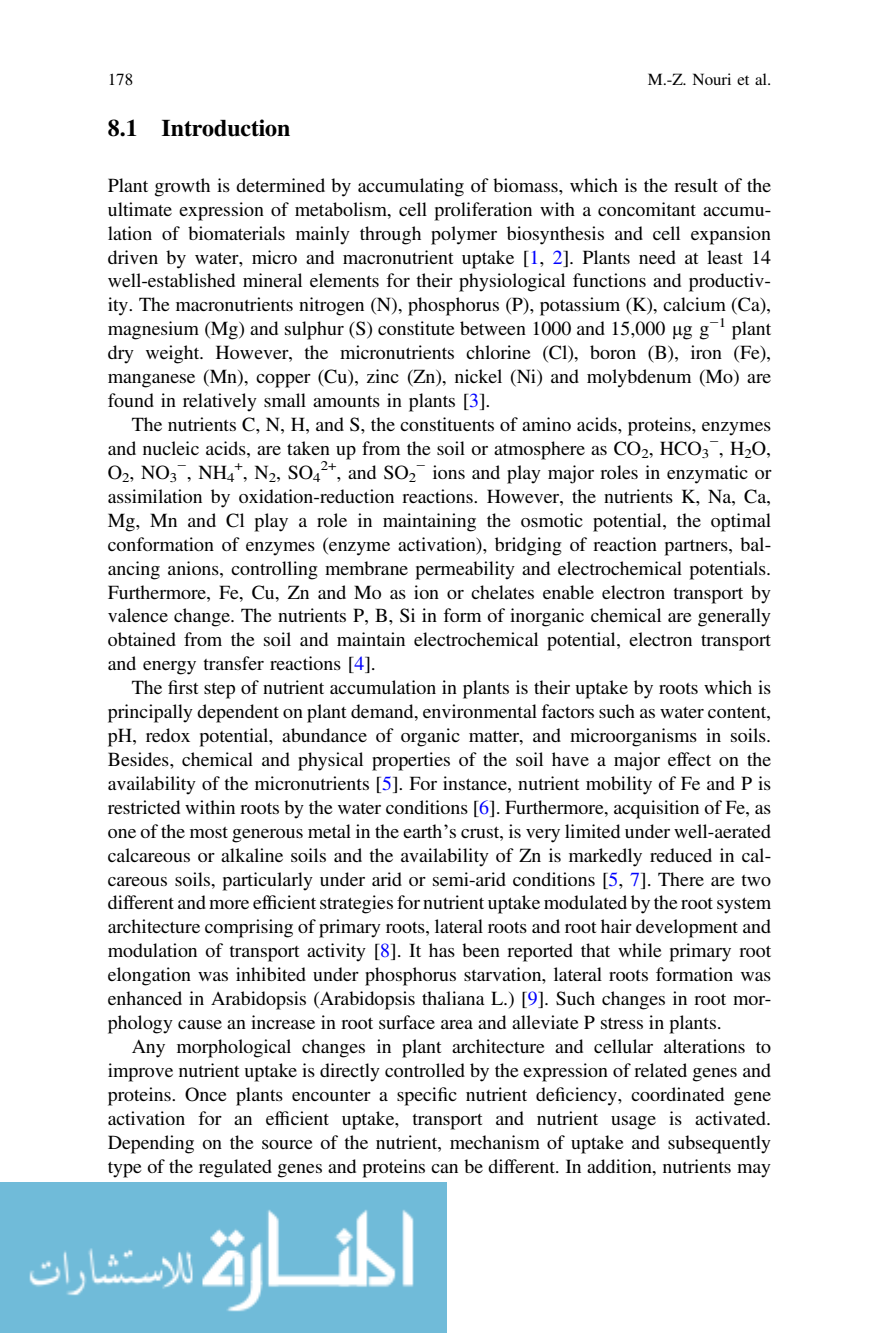
<style>
.page{position:relative;width:879px;height:1333px;background:#fff}
.page>*{position:absolute;margin:0;border:0;box-sizing:border-box;transform-origin:0 0}
.t1{font:24px "Fyqfcw Ngcmrr Adv T Teeee 58 d 9.B";color:#000}
.t2{font:20px/24px "Gwlgfp Pywnlk Adv TT5 ada 87 cc";color:#000;text-align:justify}
.t3{font:17px "Gwlgfp Pywnlk Adv TT5 ada 87 cc";color:#000}
.s1{color:#00f}
.s2{font-family:"Wmltbt Ygvrhd Adv T Tec 369687"}
.s3{font-family:"Kbmtxw Htxxcw Adv TT5 ada 87 cc+fb"}
.s4{font-family:"Tqqbsn Pbfkdk Adv TT3713 a 231"}
</style>
<div class="page">
<img style="left:0;top:1182px;width:446px;height:150px">
<p class="t3" style="left:108px;top:73px;width:27px">178</p>
<p class="t3" style="left:648px;top:73px;width:125px">M.-Z. Nouri et al.</p>
<p class="t1" style="left:108px;top:120px;width:184px">8.1 Introduction</p>
<p class="t2" style="left:108px;top:175px;width:665px">Plant growth is determined by accumulating of biomass, which is the result of the ultimate expression of metabolism, cell proliferation with a concomitant accumu&shy;lation of biomaterials mainly through polymer biosynthesis and cell expansion driven by water, micro and macronutrient uptake [<span class="s1">1</span>, <span class="s1">2</span>]. Plants need at least 14 well-established mineral elements for their physiological functions and productiv&shy;ity. The macronutrients nitrogen (N), phosphorus (P), potassium (K), calcium (Ca), magnesium (Mg) and sulphur (S) constitute between 1000 and 15,000 <span class="s2">μ</span>g g<sup>−</sup><sup>1</sup> plant dry weight. However, the micronutrients chlorine (Cl), boron (B), iron (Fe), manganese (Mn), copper (Cu), zinc (Zn), nickel (Ni) and molybdenum (Mo) are found in relatively small amounts in plants [<span class="s1">3</span>].</p>
<p class="t2" style="left:108px;top:414px;width:665px;text-indent:24px">The nutrients C, N, H, and S, the constituents of amino acids, proteins, enzymes and nucleic acids, are taken up from the soil or atmosphere as CO<sub>2</sub>, HCO<sub>3</sub><sup>−</sup>, H<sub>2</sub>O, O<sub>2</sub>, NO<sub>3</sub><sup>−</sup>, NH<sub>4</sub><sup>+</sup>, N<sub>2</sub>, SO<sub>4</sub><sup>2+</sup>, and SO<sub>2</sub><sup>−</sup> ions and play major roles in enzymatic or assimilation by oxidation-reduction reactions. However, the nutrients K, Na, Ca, Mg, Mn and Cl play a role in maintaining the osmotic potential, the optimal conformation of enzymes (enzyme activation), bridging of reaction partners, bal&shy;ancing anions, controlling membrane permeability and electrochemical potentials.<br>Furthermore, Fe, Cu, Zn and Mo as ion or chelates enable electron transport by valence change. The nutrients P, B, Si in form of inorganic chemical are generally obtained from the soil and maintain electrochemical potential, electron transport and energy transfer reactions [<span class="s1">4</span>].</p>
<p class="t2" style="left:108px;top:677px;width:665px;text-indent:24px">The <span class="s3">fi</span>rst step of nutrient accumulation in plants is their uptake by roots which is principally dependent on plant demand, environmental factors such as water content, pH, redox potential, abundance of organic matter, and microorganisms in soils.<br>Besides, chemical and physical properties of the soil have a major effect on the availability of the micronutrients [<span class="s1">5</span>]. For instance, nutrient mobility of Fe and P is restricted within roots by the water conditions [<span class="s1">6</span>]. Furthermore, acquisition of Fe, as one of the most generous metal in the earth<span class="s4">’</span>s crust, is very limited under well-aerated calcareous or alkaline soils and the availability of Zn is markedly reduced in cal&shy;careous soils, particularly under arid or semi-arid conditions [<span class="s1">5</span>, <span class="s1">7</span>]. There are two different and more ef<span class="s3">fi</span>cient strategies for nutrient uptake modulated by the root system architecture comprising of primary roots, lateral roots and root hair development and modulation of transport activity [<span class="s1">8</span>]. It has been reported that while primary root elongation was inhibited under phosphorus starvation, lateral roots formation was enhanced in Arabidopsis (Arabidopsis thaliana L.) [<span class="s1">9</span>]. Such changes in root mor&shy;phology cause an increase in root surface area and alleviate P stress in plants.</p>
<p class="t2" style="left:108px;top:1036px;width:665px;text-indent:24px">Any morphological changes in plant architecture and cellular alterations to improve nutrient uptake is directly controlled by the expression of related genes and proteins. Once plants encounter a speci<span class="s3">fi</span>c nutrient de<span class="s3">fi</span>ciency, coordinated gene activation for an ef<span class="s3">fi</span>cient uptake, transport and nutrient usage is activated.<br>Depending on the source of the nutrient, mechanism of uptake and subsequently type of the regulated genes and proteins can be different. In addition, nutrients may</p>
</div>
